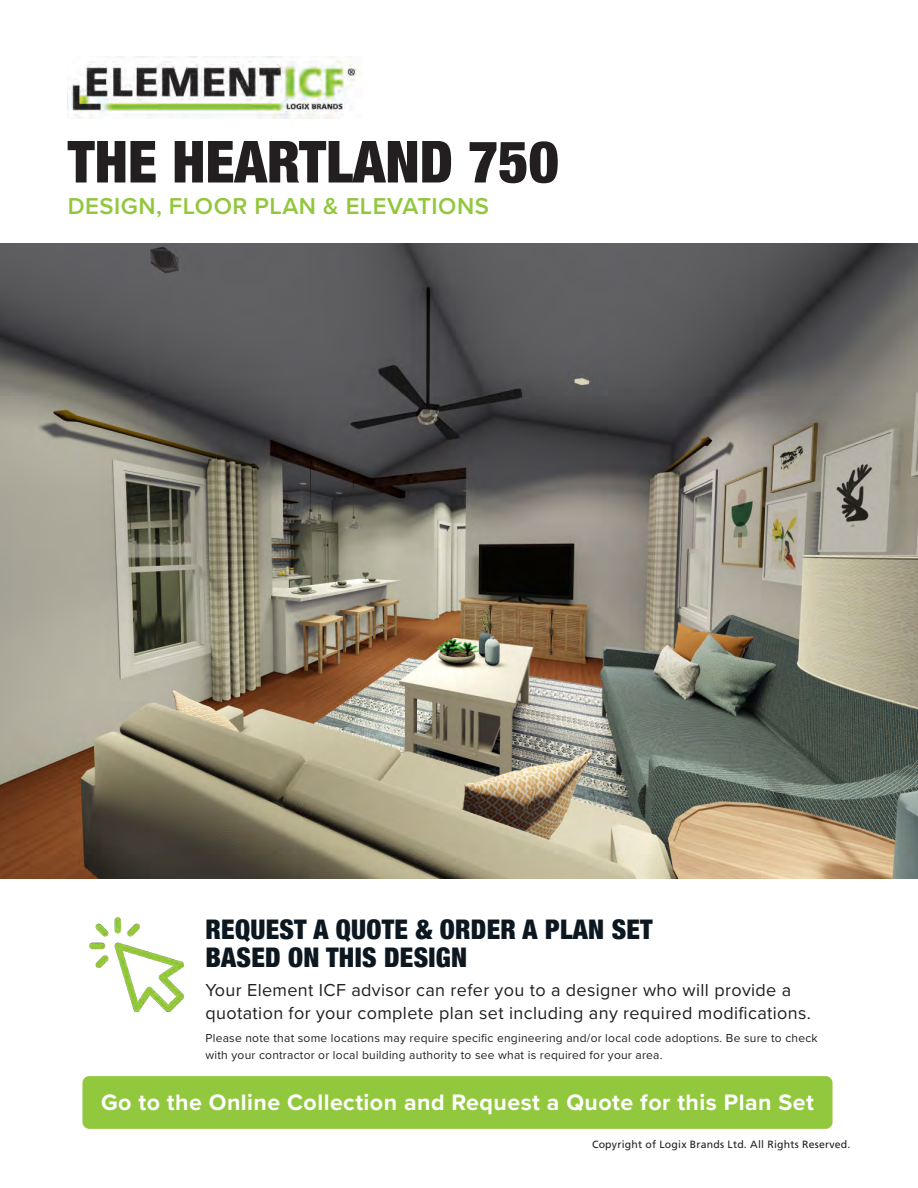
<style>
.page{position:relative;width:918px;height:1188px;background:#fff}
.page>*{position:absolute;margin:0;border:0;box-sizing:border-box;transform-origin:0 0}
.t1{font:900 condensed 58.2px "Helvetica Neue LT Std";color:#231f20}
.t2{font:900 condensed 27px "Helvetica Neue";letter-spacing:.01em;color:#0d1720}
.t3{font:600 23.85px "Proxima Nova";letter-spacing:.02em;color:#92c73d}
.t4{font:700 23.25px "Proxima Nova";letter-spacing:.02em;color:#fff}
.t5{font:18px/22.5px "Proxima Nova";letter-spacing:.02em;color:#231f20}
.t6{font:12px/16.5px "Proxima Nova";letter-spacing:.02em;color:#231f20}
.t7{font:10.5px "Frutiger LT Std";letter-spacing:.02em;color:#231f20}
</style>
<div class="page">
<img style="left:68px;top:56px;width:293px;height:63px">
<img style="left:89px;top:917px;width:96px;height:96px">
<img style="left:0;top:244px;width:918px;height:635px">
<div style="left:82px;top:1076px;width:751px;height:53px;background:#92c83e;border-radius:7px"></div>
<p class="t1" style="left:68px;top:126px;width:493px">THE HEARTLAND 750</p>
<p class="t3" style="left:68px;top:188px;width:423px">DESIGN, FLOOR PLAN &amp; ELEVATIONS</p>
<p class="t2" style="left:206px;top:908px;width:449px">REQUEST A QUOTE &amp; ORDER A PLAN SET</p>
<p class="t2" style="left:206px;top:935px;width:263px">BASED ON THIS DESIGN</p>
<p class="t5" style="left:206px;top:978px;width:607px">Your Element ICF advisor can refer you to a designer who will provide a quotation for your complete plan set including any required modifications.</p>
<p class="t6" style="left:206px;top:1029px;width:614px">Please note that some locations may require specific engineering and/or local code adoptions. Be sure to check with your contractor or local building authority to see what is required for your area.</p>
<p class="t4" style="left:101px;top:1085px;width:714px">Go to the Online Collection and Request a Quote for this Plan Set</p>
<p class="t4" style="left:103px;top:1091px;width:714px">Go to the Online Collection and Request a Quote for this Plan Set</p>
<p class="t7" style="left:592px;top:1139px;width:260px">Copyright of Logix Brands Ltd. All Rights Reserved.</p>
</div>
